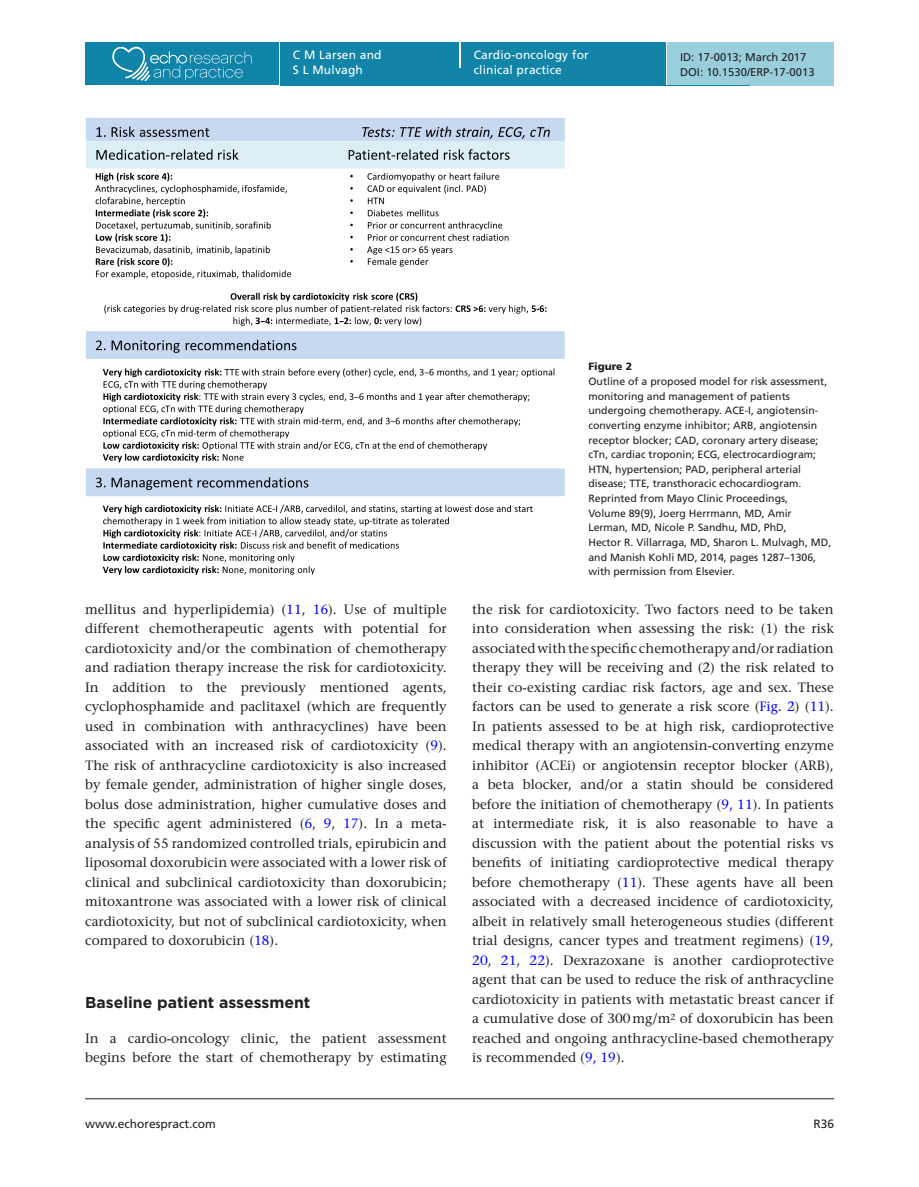
<style>
.page{position:relative;width:919px;height:1187px;background:#fff}
.page>*{position:absolute;margin:0;border:0;box-sizing:border-box;transform-origin:0 0}
.t1{font:700 15.75px "Gotham";color:#231f20}
.TXT{font:500 13.5px/19.5px "Stone Serif Std";color:#231f20;text-align:justify}
.t2{font:12px/14.7px "Frutiger LT Std";letter-spacing:.015em;color:#fff}
.t3{font:12px "Frutiger LT Std";color:#231f20}
.t4{font:11.25px/14.5px "Frutiger LT Std";color:#231f20}
.FC{font:10.5px/14.7px "Frutiger LT Std";color:#231f20}
.FC-2{font:900 10.5px "Frutiger LT Std";color:#231f20}
.s1{color:#00f}
</style>
<div class="page">
<div style="left:85px;top:43px;width:194px;height:42px;background:#0f83a8"></div>
<svg style="left:112px;top:46px;width:139px;height:36px"></svg>
<div style="left:280px;top:51px;width:553px;height:34px;background:#1184a8"></div>
<div style="left:280px;top:43px;width:179px;height:8px;background:#1184a8"></div>
<hr style="left:459px;top:43px;width:2px;height:25px;background:#fff">
<div style="left:461px;top:43px;width:205px;height:42px;background:#1184a8"></div>
<hr style="left:666px;top:43px;width:1px;height:42px;background:#fff">
<div style="left:667px;top:43px;width:83px;height:42px;background:#99cfdd"></div>
<div style="left:750px;top:68px;width:83px;height:17px;background:#99cfdd"></div>
<div style="left:750px;top:43px;width:83px;height:25px;background:#99cfdd"></div>
<hr style="left:85px;top:1098px;width:749px;height:1px;background:#231f20">
<img style="left:86px;top:118px;width:479px;height:457px">
<p class="t2" style="left:293px;top:48px;width:90px">C M Larsen and<br>S L Mulvagh</p>
<p class="t2" style="left:473px;top:48px;width:117px">Cardio-oncology for clinical practice</p>
<p class="t4" style="left:680px;top:50px;width:136px">ID: 17-0013; March 2017<br>DOI: 10.1530/ERP-17-0013</p>
<p class="TXT" style="left:85px;top:599px;width:363px">mellitus and hyperlipidemia) (<span class="s1">11</span>, <span class="s1">16</span>). Use of multiple different chemotherapeutic agents with potential for cardiotoxicity and/or the combination of chemotherapy and radiation therapy increase the risk for cardiotoxicity.<br>In addition to the previously mentioned agents, cyclophosphamide and paclitaxel (which are frequently used in combination with anthracyclines) have been associated with an increased risk of cardiotoxicity (<span class="s1">9</span>).<br>The risk of anthracycline cardiotoxicity is also increased by female gender, administration of higher single doses, bolus dose administration, higher cumulative doses and the specific agent administered (<span class="s1">6</span>, <span class="s1">9</span>, <span class="s1">17</span>). In a meta&shy;analysis of 55 randomized controlled trials, epirubicin and liposomal doxorubicin were associated with a lower risk of clinical and subclinical cardiotoxicity than doxorubicin; mitoxantrone was associated with a lower risk of clinical cardiotoxicity, but not of subclinical cardiotoxicity, when compared to doxorubicin (<span class="s1">18</span>).</p>
<h1 class="t1" style="left:85px;top:992px;width:227px">Baseline patient assessment</h1>
<p class="TXT" style="left:85px;top:1028px;width:363px">In a cardio-oncology clinic, the patient assessment begins before the start of chemotherapy by estimating</p>
<p class="FC-2" style="left:588px;top:360px;width:45px">Figure 2</p>
<p class="FC" style="left:588px;top:374px;width:244px">Outline of a proposed model for risk assessment, monitoring and management of patients undergoing chemotherapy. ACE-I, angiotensin&shy;converting enzyme inhibitor; ARB, angiotensin receptor blocker; CAD, coronary artery disease; cTn, cardiac troponin; ECG, electrocardiogram; HTN, hypertension; PAD, peripheral arterial disease; TTE, transthoracic echocardiogram.<br>Reprinted from Mayo Clinic Proceedings,<br>Volume 89(9), Joerg Herrmann, MD, Amir Lerman, MD, Nicole P. Sandhu, MD, PhD,<br>Hector R. Villarraga, MD, Sharon L. Mulvagh, MD, and Manish Kohli MD, 2014, pages 1287–1306, with permission from Elsevier.</p>
<p class="TXT" style="left:472px;top:599px;width:363px">the risk for cardiotoxicity. Two factors need to be taken into consideration when assessing the risk: (1) the risk associated with the specific chemotherapy and/or radiation therapy they will be receiving and (2) the risk related to their co-existing cardiac risk factors, age and sex. These factors can be used to generate a risk score (<span class="s1">Fig. 2</span>) (<span class="s1">11</span>).<br>In patients assessed to be at high risk, cardioprotective medical therapy with an angiotensin-converting enzyme inhibitor (ACEi) or angiotensin receptor blocker (ARB), a beta blocker, and/or a statin should be considered before the initiation of chemotherapy (<span class="s1">9, 11</span>). In patients at intermediate risk, it is also reasonable to have a discussion with the patient about the potential risks vs benefits of initiating cardioprotective medical therapy before chemotherapy (<span class="s1">11</span>). These agents have all been associated with a decreased incidence of cardiotoxicity, albeit in relatively small heterogeneous studies (different trial designs, cancer types and treatment regimens) (<span class="s1">19</span>, <span class="s1">20</span>, <span class="s1">21</span>, <span class="s1">22</span>). Dexrazoxane is another cardioprotective agent that can be used to reduce the risk of anthracycline cardiotoxicity in patients with metastatic breast cancer if a cumulative dose of 300mg/m<sup>2</sup> of doxorubicin has been reached and ongoing anthracycline-based chemotherapy is recommended (<span class="s1">9, 19</span>).</p>
<p class="t3" style="left:85px;top:1117px;width:132px">www.echorespract.com</p>
<p class="t3" style="left:813px;top:1117px;width:22px">R36</p>
</div>
